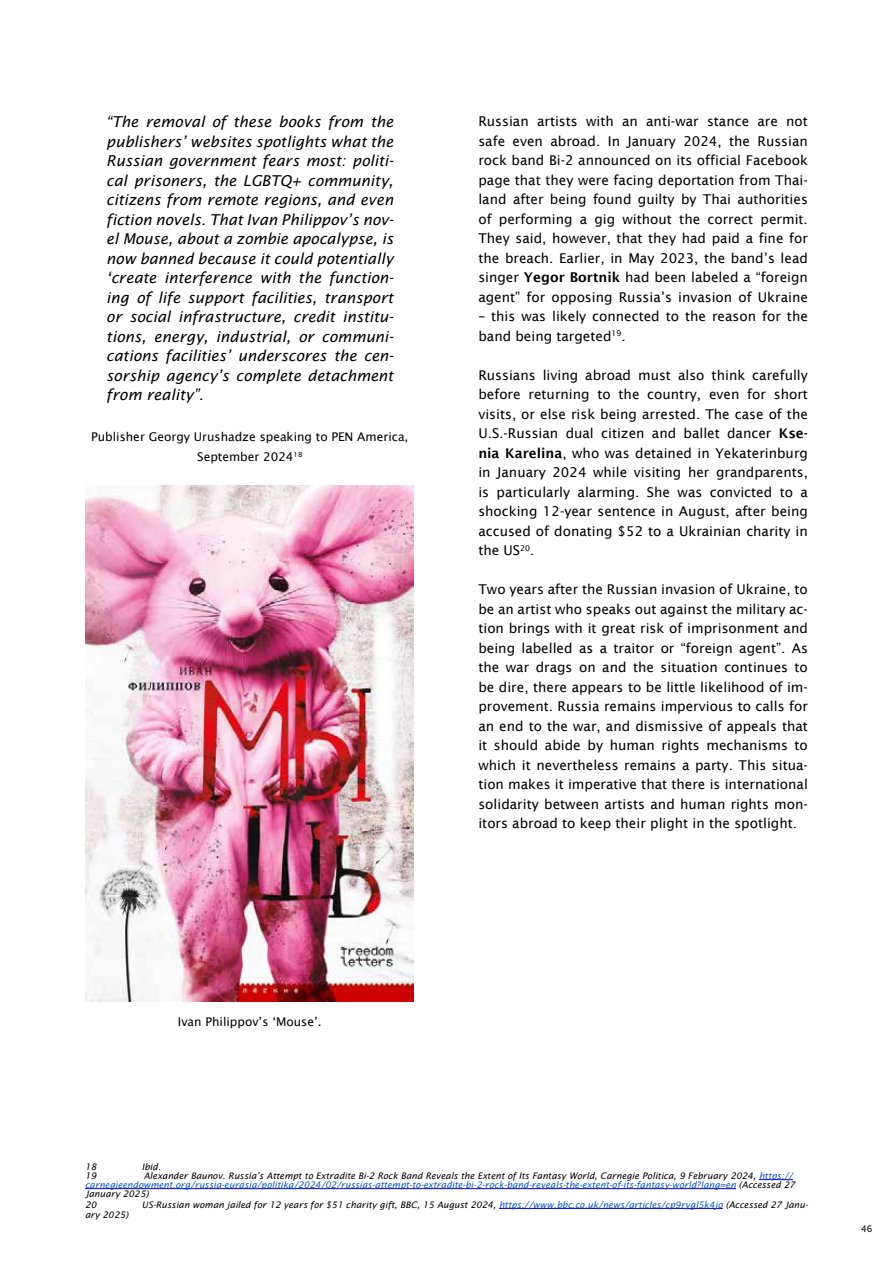
<style>
.page{position:relative;width:893px;height:1263px;background:#fff}
.page>*{position:absolute;margin:0;border:0;box-sizing:border-box;transform-origin:0 0}
.t1{font:italic 15px/19.5px "Lucida Sans";color:#000;text-align:justify}
.t2{font:13.5px/19.5px "Lucida Sans";color:#000;text-align:justify}
.t3{font:12px/19.5px "Lucida Sans Unicode";color:#000;text-align:center}
.t4{font:italic 9px/9px "Lucida Sans";color:#15c}
.t5{font:italic 9px "Lucida Sans";color:#000}
.t6{font:9px "Lucida Sans Unicode";color:#000}
.s1{font-weight:600}
.s2{color:#000}
.s3{color:#15c}
</style>
<div class="page">
<img style="left:86px;top:486px;width:328px;height:516px">
<hr style="left:759px;top:1179px;width:34px;height:1px;background:#00f">
<hr style="left:85px;top:1188px;width:651px;height:1px;background:#00f">
<hr style="left:499px;top:1208px;width:224px;height:1px;background:#00f">
<p class="t1" style="left:106px;top:112px;width:289px">“The removal of these books from the publishers’ websites spotlights what the Russian government fears most: politi&shy;cal prisoners, the LGBTQ+ community, citizens from remote regions, and even fiction novels. That Ivan Philippov’s nov&shy;el Mouse, about a zombie apocalypse, is now banned because it could potentially ‘create interference with the function&shy;ing of life support facilities, transport or social infrastructure, credit institu&shy;tions, energy, industrial, or communi&shy;cations facilities’ underscores the cen&shy;sorship agency’s complete detachment from reality”.</p>
<p class="t3" style="left:91px;top:427px;width:319px">Publisher Georgy Urushadze speaking to PEN America,<br>September 2024<sup>18</sup></p>
<p class="t2" style="left:478px;top:112px;width:331px">Russian artists with an anti-war stance are not safe even abroad. In January 2024, the Russian rock band Bi-2 announced on its official Facebook page that they were facing deportation from Thai&shy;land after being found guilty by Thai authorities of performing a gig without the correct permit.<br>They said, however, that they had paid a fine for the breach. Earlier, in May 2023, the band’s lead singer <span class="s1">Yegor Bortnik</span> had been labeled a “foreign agent” for opposing Russia’s invasion of Ukraine</p>
<p class="t2" style="left:478px;top:307px;width:331px">– this was likely connected to the reason for the band being targeted<sup>19</sup>.</p>
<p class="t2" style="left:478px;top:365px;width:331px">Russians living abroad must also think carefully before returning to the country, even for short visits, or else risk being arrested. The case of the U.S.-Russian dual citizen and ballet dancer <span class="s1">Kse&shy;nia Karelina</span>, who was detained in Yekaterinburg in January 2024 while visiting her grandparents, is particularly alarming. She was convicted to a shocking 12-year sentence in August, after being accused of donating $52 to a Ukrainian charity in the US<sup>20</sup>.</p>
<p class="t2" style="left:478px;top:580px;width:331px">Two years after the Russian invasion of Ukraine, to be an artist who speaks out against the military ac&shy;tion brings with it great risk of imprisonment and being labelled as a traitor or “foreign agent”. As the war drags on and the situation continues to be dire, there appears to be little likelihood of im&shy;provement. Russia remains impervious to calls for an end to the war, and dismissive of appeals that it should abide by human rights mechanisms to which it nevertheless remains a party. This situa&shy;tion makes it imperative that there is international solidarity between artists and human rights mon&shy;itors abroad to keep their plight in the spotlight.</p>
<p class="t3" style="left:178px;top:1012px;width:145px">Ivan Philippov’s ‘Mouse’.</p>
<p class="t5" style="left:85px;top:1161px;width:13px">18</p>
<p class="t5" style="left:142px;top:1161px;width:20px">Ibid.</p>
<p class="t5" style="left:85px;top:1170px;width:13px">19</p>
<p class="t4" style="left:85px;top:1171px;width:712px;text-indent:59px"><span class="s2">Alexander Baunov. Russia’s Attempt to Extradite Bi-2 Rock Band Reveals the Extent of Its Fantasy World, Carnegie Politica, 9 February 2024,</span> https:// carnegieendowment.org/russia-eurasia/politika/2024/02/russias-attempt-to-extradite-bi-2-rock-band-reveals-the-extent-of-its-fantasy-world?lang=en <span class="s2">(Accessed 27<br>January 2025)</span></p>
<p class="t5" style="left:85px;top:1199px;width:13px">20</p>
<p class="t5" style="left:142px;top:1199px;width:668px">US-Russian woman jailed for 12 years for $51 charity gift, BBC, 15 August 2024, <span class="s3">https://www.bbc.co.uk/news/articles/cp9rygl5k4jo</span> (Accessed 27 Janu-</p>
<p class="t5" style="left:85px;top:1210px;width:45px">ary 2025)</p>
<p class="t6" style="left:861px;top:1221px;width:13px">46</p>
</div>
